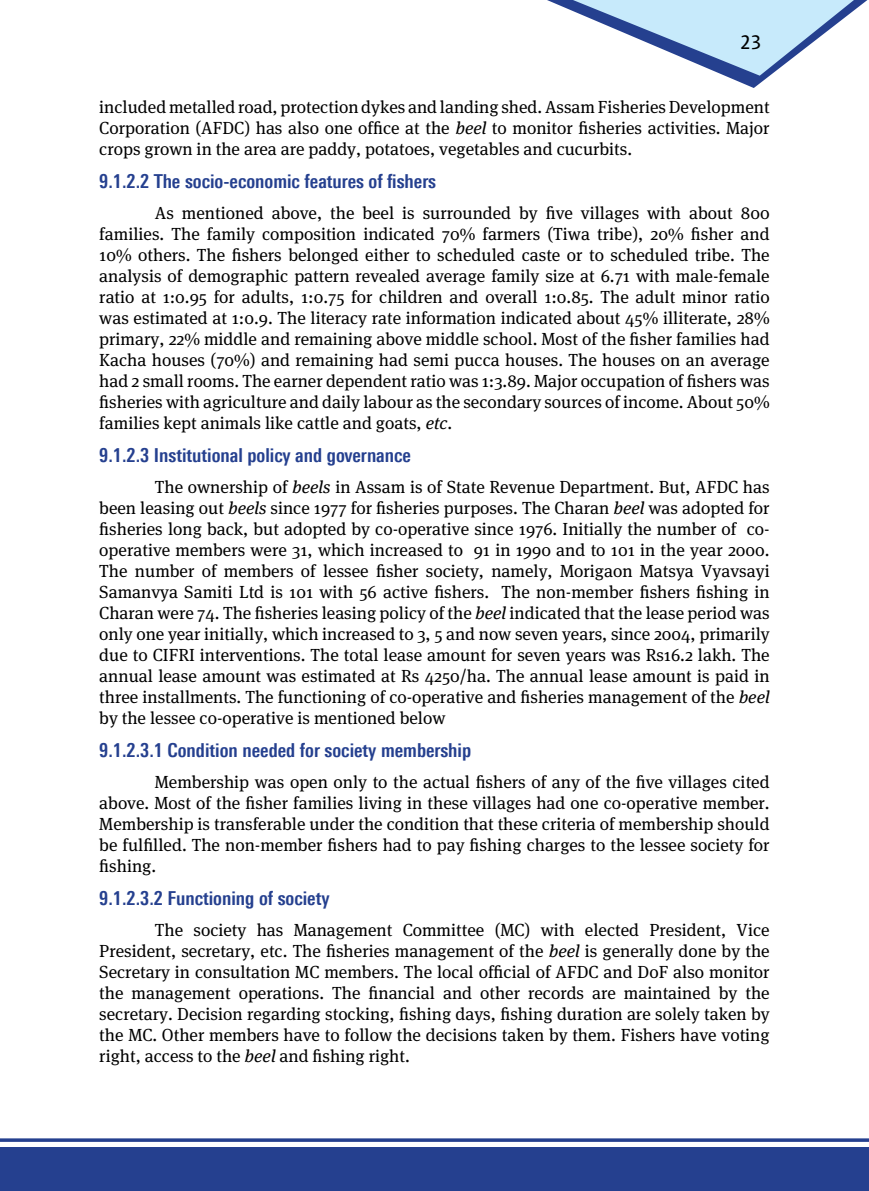
<style>
.page{position:relative;width:869px;height:1191px;background:#fff}
.page>*{position:absolute;margin:0;border:0;box-sizing:border-box;transform-origin:0 0}
.t1{font:21px "Agilita LT Pro";color:#000}
.t2{font:700 condensed 19.25px "Univers Next Pro";color:#25408f}
.t3{font:17.5px/21px "Meta Serif";color:#000;text-align:justify}
.s1{font-style:italic}
</style>
<div class="page">
<svg style="left:547px;top:0;width:321px;height:88px"></svg>
<div style="left:0;top:1147px;width:868px;height:44px;background:#25408f"></div>
<hr style="left:0;top:1138px;width:868px;height:3px;background:#25408f">
<p class="t1" style="left:740px;top:27px;width:22px">23</p>
<p class="t3" style="left:99px;top:96px;width:671px">included metalled road, protection dykes and landing shed. Assam Fisheries Development Corporation (AFDC) has also one office at the <span class="s1">beel</span> to monitor fisheries activities. Major crops grown in the area are paddy, potatoes, vegetables and cucurbits.</p>
<p class="t2" style="left:99px;top:170px;width:338px">9.1.2.2 The socio-economic features of fishers</p>
<p class="t3" style="left:99px;top:202px;width:671px;text-indent:56px">As mentioned above, the beel is surrounded by five villages with about 800 families. The family composition indicated 70% farmers (Tiwa tribe), 20% fisher and 10% others. The fishers belonged either to scheduled caste or to scheduled tribe. The analysis of demographic pattern revealed average family size at 6.71 with male-female ratio at 1:0.95 for adults, 1:0.75 for children and overall 1:0.85. The adult minor ratio was estimated at 1:0.9. The literacy rate information indicated about 45% illiterate, 28% primary, 22% middle and remaining above middle school. Most of the fisher families had Kacha houses (70%) and remaining had semi pucca houses. The houses on an average had 2 small rooms. The earner dependent ratio was 1:3.89. Major occupation of fishers was fisheries with agriculture and daily labour as the secondary sources of income. About 50% families kept animals like cattle and goats, <span class="s1">etc</span>.</p>
<p class="t2" style="left:99px;top:444px;width:313px">9.1.2.3 Institutional policy and governance</p>
<p class="t3" style="left:99px;top:476px;width:671px;text-indent:56px">The ownership of <span class="s1">beels</span> in Assam is of State Revenue Department. But, AFDC has been leasing out <span class="s1">beels</span> since 1977 for fisheries purposes. The Charan <span class="s1">beel</span> was adopted for fisheries long back, but adopted by co-operative since 1976. Initially the number of co&shy;operative members were 31, which increased to 91 in 1990 and to 101 in the year 2000.<br>The number of members of lessee fisher society, namely, Morigaon Matsya Vyavsayi Samanvya Samiti Ltd is 101 with 56 active fishers. The non-member fishers fishing in Charan were 74. The fisheries leasing policy of the <span class="s1">beel</span> indicated that the lease period was only one year initially, which increased to 3, 5 and now seven years, since 2004, primarily due to CIFRI interventions. The total lease amount for seven years was Rs16.2 lakh. The annual lease amount was estimated at Rs 4250/ha. The annual lease amount is paid in three installments. The functioning of co-operative and fisheries management of the <span class="s1">beel </span>by the lessee co-operative is mentioned below</p>
<p class="t2" style="left:99px;top:739px;width:373px">9.1.2.3.1 Condition needed for society membership</p>
<p class="t3" style="left:99px;top:771px;width:671px;text-indent:56px">Membership was open only to the actual fishers of any of the five villages cited above. Most of the fisher families living in these villages had one co-operative member.<br>Membership is transferable under the condition that these criteria of membership should be fulfilled. The non-member fishers had to pay fishing charges to the lessee society for fishing.</p>
<p class="t2" style="left:99px;top:887px;width:232px">9.1.2.3.2 Functioning of society</p>
<p class="t3" style="left:99px;top:919px;width:671px;text-indent:56px">The society has Management Committee (MC) with elected President, Vice President, secretary, etc. The fisheries management of the <span class="s1">beel</span> is generally done by the Secretary in consultation MC members. The local official of AFDC and DoF also monitor the management operations. The financial and other records are maintained by the secretary. Decision regarding stocking, fishing days, fishing duration are solely taken by the MC. Other members have to follow the decisions taken by them. Fishers have voting right, access to the <span class="s1">beel</span> and fishing right.</p>
</div>
